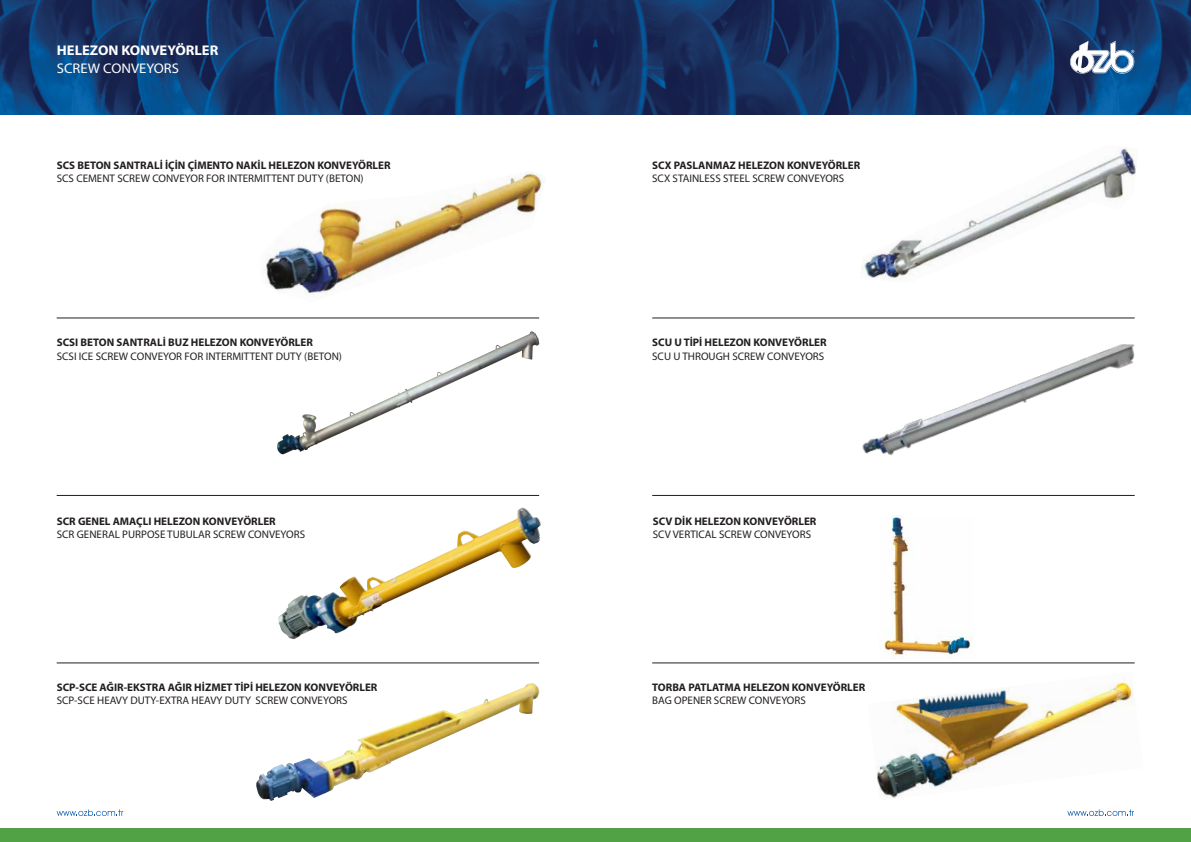
<style>
.page{position:relative;width:1191px;height:842px;background:#fff}
.page>*{position:absolute;margin:0;border:0;box-sizing:border-box;transform-origin:0 0}
.t1{font:700 14px "Myriad Pro";color:#fff;scale:1.04 1}
.t2{font:14px "Myriad Pro";color:#fff;scale:1.04 1}
.t3{font:700 11px "Myriad Pro";color:#231f20}
.t4{font:11px "Myriad Pro";color:#231f20}
</style>
<div class="page">
<img style="left:883px;top:515px;width:90px;height:144px">
<img style="left:861px;top:147px;width:275px;height:131px">
<img style="left:264px;top:172px;width:281px;height:124px">
<img style="left:0;top:0;width:1191px;height:115px">
<svg style="left:1070px;top:41px;width:64px;height:33px"></svg>
<svg style="left:57px;top:809px;width:66px;height:7px"></svg>
<svg style="left:1067px;top:809px;width:67px;height:7px"></svg>
<div style="left:0;top:828px;width:1191px;height:14px;background:#51a145"></div>
<img style="left:278px;top:507px;width:263px;height:132px">
<img style="left:876px;top:682px;width:258px;height:116px">
<hr style="left:57px;top:663px;width:482px;height:1px;background:#231f20">
<hr style="left:57px;top:495px;width:482px;height:1px;background:#231f20">
<hr style="left:57px;top:318px;width:482px;height:1px;background:#231f20">
<hr style="left:652px;top:663px;width:482px;height:1px;background:#231f20">
<hr style="left:652px;top:495px;width:482px;height:1px;background:#231f20">
<hr style="left:652px;top:318px;width:482px;height:1px;background:#231f20">
<img style="left:862px;top:344px;width:273px;height:111px">
<img style="left:256px;top:683px;width:283px;height:118px">
<img style="left:277px;top:331px;width:262px;height:124px">
<p class="t1" style="left:57px;top:41px;width:157px">HELEZON KONVEYÖRLER</p>
<p class="t2" style="left:57px;top:60px;width:119px">SCREW CONVEYORS</p>
<p class="t3" style="left:57px;top:158px;width:335px">SCS BETON SANTRALİ İÇİN ÇİMENTO NAKİL HELEZON KONVEYÖRLER</p>
<p class="t4" style="left:57px;top:171px;width:308px">SCS CEMENT SCREW CONVEYOR FOR INTERMITTENT DUTY (BETON)</p>
<p class="t3" style="left:57px;top:335px;width:258px">SCSI BETON SANTRALİ BUZ HELEZON KONVEYÖRLER</p>
<p class="t4" style="left:57px;top:349px;width:287px">SCSI ICE SCREW CONVEYOR FOR INTERMITTENT DUTY (BETON)</p>
<p class="t3" style="left:57px;top:514px;width:220px">SCR GENEL AMAÇLI HELEZON KONVEYÖRLER</p>
<p class="t4" style="left:57px;top:527px;width:250px">SCR GENERAL PURPOSE TUBULAR SCREW CONVEYORS</p>
<p class="t3" style="left:57px;top:680px;width:322px">SCP-SCE AĞIR-EKSTRA AĞIR HİZMET TİPİ HELEZON KONVEYÖRLER</p>
<p class="t4" style="left:57px;top:693px;width:292px">SCP-SCE HEAVY DUTY-EXTRA HEAVY DUTY SCREW CONVEYORS</p>
<p class="t3" style="left:652px;top:158px;width:210px">SCX PASLANMAZ HELEZON KONVEYÖRLER</p>
<p class="t4" style="left:652px;top:171px;width:193px">SCX STAINLESS STEEL SCREW CONVEYORS</p>
<p class="t3" style="left:652px;top:335px;width:176px">SCU U TİPİ HELEZON KONVEYÖRLER</p>
<p class="t4" style="left:652px;top:349px;width:174px">SCU U THROUGH SCREW CONVEYORS</p>
<p class="t3" style="left:653px;top:514px;width:165px">SCV DİK HELEZON KONVEYÖRLER</p>
<p class="t4" style="left:653px;top:527px;width:160px">SCV VERTICAL SCREW CONVEYORS</p>
<p class="t3" style="left:652px;top:680px;width:214px">TORBA PATLATMA HELEZON KONVEYÖRLER</p>
<p class="t4" style="left:652px;top:693px;width:155px">BAG OPENER SCREW CONVEYORS</p>
</div>
